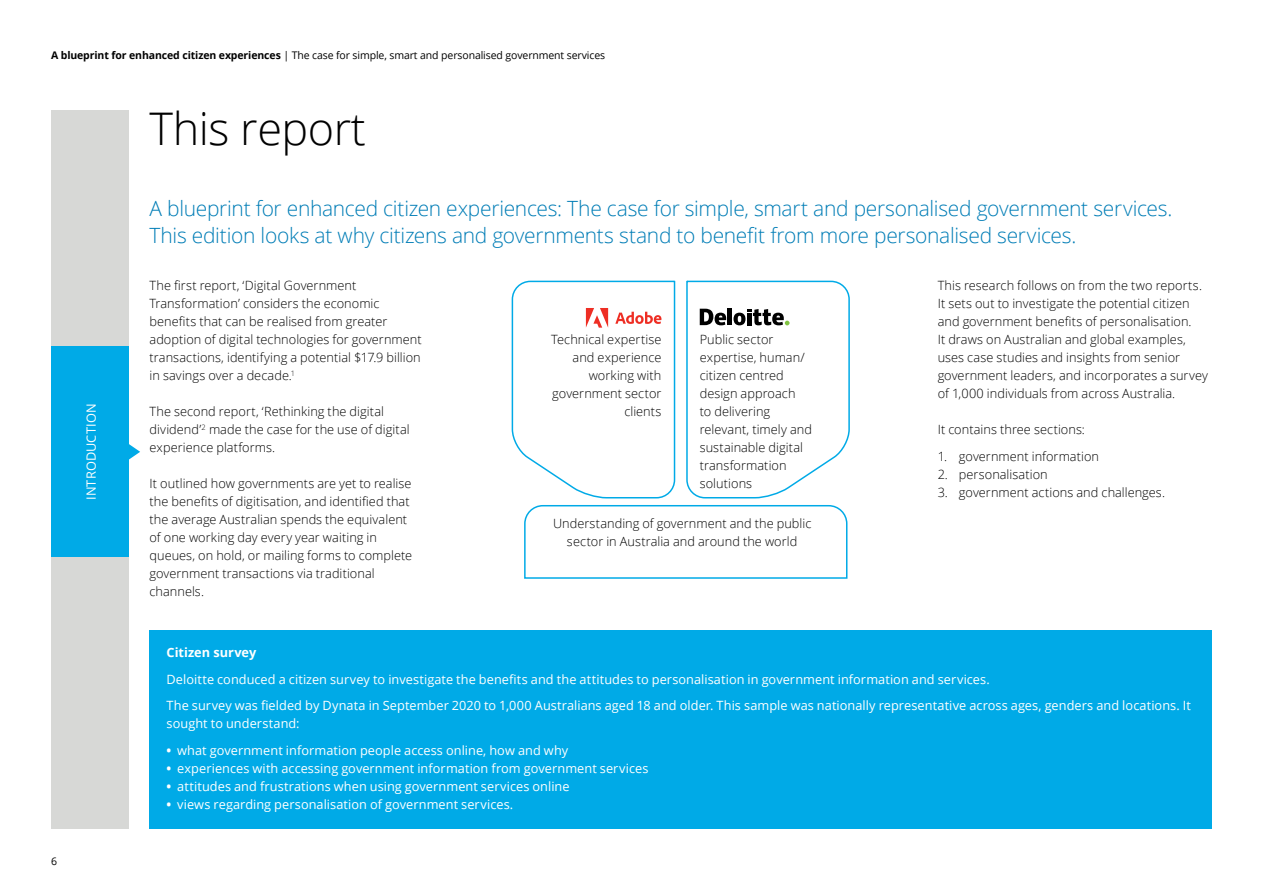
<style>
.page{position:relative;width:1263px;height:893px;background:#fff}
.page>*{position:absolute;margin:0;border:0;box-sizing:border-box;transform-origin:0 0}
.t1{font:300 45px "Open Sans";letter-spacing:-.01em;color:#000}
.t2{font:300 21px/27px "Open Sans";letter-spacing:-.015em;color:#007db6}
.t3{font:300 12.75px/18px "Open Sans";letter-spacing:.005em;color:#000}
.t4{font:12.75px/26.5px "Open Sans";letter-spacing:.005em;color:#fff}
.t5{font:700 12.75px "Open Sans";color:#fff}
.t6{font:10.5px "Open Sans";letter-spacing:-.01em;color:#000}
.s1{font-weight:700}
</style>
<div class="page">
<div style="left:51px;top:111px;width:77px;height:718px;background:#d7d8d6"></div>
<div style="left:51px;top:347px;width:77px;height:210px;background:#00aae7"></div>
<svg style="left:128px;top:440px;width:12px;height:23px"></svg>
<div style="left:150px;top:631px;width:1062px;height:198px;background:#00aae7"></div>
<svg style="left:511px;top:280px;width:339px;height:299px"></svg>
<p class="t6" style="left:51px;top:48px;width:556px"><span class="s1">A blueprint for enhanced citizen experiences</span> | The case for simple, smart and personalised government services</p>
<h1 class="t1" style="left:150px;top:98px;width:218px">This report</h1>
<p class="t4" style="left:78px;top:500px;width:98px;rotate:-90deg">INTRODUCTION</p>
<p class="t6" style="left:51px;top:854px;width:8px">6</p>
<h2 class="t2" style="left:150px;top:194px;width:1024px">A blueprint for enhanced citizen experiences: The case for simple, smart and personalised government services.<br>This edition looks at why citizens and governments stand to benefit from more personalised services.</h2>
<p class="t3" style="left:150px;top:276px;width:274px">The first report, ‘Digital Government Transformation’ considers the economic benefits that can be realised from greater adoption of digital technologies for government transactions, identifying a potential $17.9 billion in savings over a decade.<sup>1</sup></p>
<p class="t3" style="left:150px;top:402px;width:262px">The second report, ‘Rethinking the digital dividend’<sup>2</sup> made the case for the use of digital experience platforms.</p>
<p class="t3" style="left:150px;top:474px;width:264px">It outlined how governments are yet to realise the benefits of digitisation, and identified that the average Australian spends the equivalent of one working day every year waiting in queues, on hold, or mailing forms to complete government transactions via traditional channels.</p>
<p class="t3" style="left:551px;top:330px;width:112px;text-align:right">Technical expertise and experience working with government sector clients</p>
<p class="t3" style="left:700px;top:330px;width:114px">Public sector expertise, human/ citizen centred design approach<br>to delivering relevant, timely and sustainable digital transformation solutions</p>
<p class="t3" style="left:553px;top:514px;width:260px;text-align:center">Understanding of government and the public sector in Australia and around the world</p>
<p class="t3" style="left:938px;top:276px;width:272px">This research follows on from the two reports.<br>It sets out to investigate the potential citizen and government benefits of personalisation.<br>It draws on Australian and global examples, uses case studies and insights from senior government leaders, and incorporates a survey of 1,000 individuals from across Australia.</p>
<p class="t3" style="left:938px;top:420px;width:149px">It contains three sections:</p>
<p class="t3" style="left:938px;top:447px;width:163px">1. government information</p>
<p class="t3" style="left:938px;top:465px;width:112px">2. personalisation</p>
<p class="t3" style="left:938px;top:483px;width:229px">3. government actions and challenges.</p>
<p class="t5" style="left:167px;top:644px;width:91px">Citizen survey</p>
<p class="t4" style="left:167px;top:666px;width:1026px">Deloitte conduced a citizen survey to investigate the benefits and the attitudes to personalisation in government information and services.<br>The survey was fielded by Dynata in September 2020 to 1,000 Australians aged 18 and older. This sample was nationally representative across ages, genders and locations. It</p>
<p class="t4" style="left:167px;top:710px;width:135px">sought to understand:</p>
<p class="t4" style="left:167px;top:737px;width:403px"><span class="s1">•</span> what government information people access online, how and why</p>
<p class="t4" style="left:167px;top:755px;width:483px"><span class="s1">•</span> experiences with accessing government information from government services</p>
<p class="t4" style="left:167px;top:773px;width:405px"><span class="s1">•</span> attitudes and frustrations when using government services online</p>
<p class="t4" style="left:167px;top:791px;width:348px"><span class="s1">•</span> views regarding personalisation of government services.</p>
</div>
